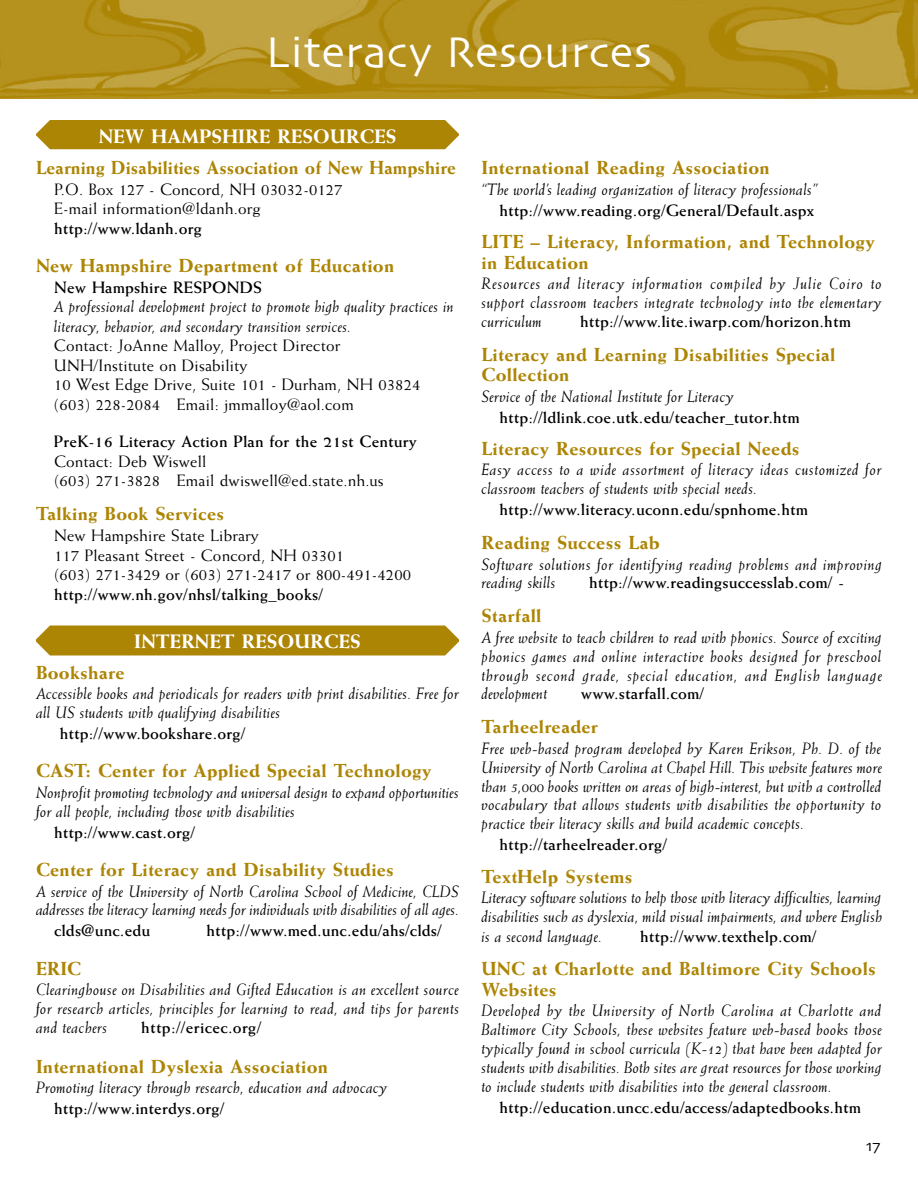
<style>
.page{position:relative;width:918px;height:1188px;background:#fff}
.page>*{position:absolute;margin:0;border:0;box-sizing:border-box;transform-origin:0 0}
.t1{font:45px "Skia CC";letter-spacing:.015em;color:#fff}
.t2{font:800 19.5px "Weiss";letter-spacing:.015em;color:#fff}
.t3{font:800 18.9px/20.4px "Weiss";letter-spacing:.015em;color:#ad8505}
.t4{font:800 18.9px "Weiss";letter-spacing:.015em;color:#ad8505;scale:.96 1}
.t5{font:italic 16.5px/18.9px "Weiss";letter-spacing:.01em;color:#000;text-align:justify}
.t6{font:700 16.5px "Weiss";letter-spacing:.01em;color:#000}
.t7{font:16.5px/19.5px "Weiss";letter-spacing:.01em;color:#000}
.t8{font:italic 16.5px/18.9px "Weiss";letter-spacing:.03em;color:#000}
.t9{font:16.5px "Skia CC";color:#000}
</style>
<div class="page">
<svg style="left:36px;top:625px;width:423px;height:31px"></svg>
<div style="left:36px;top:120px;width:423px;height:30px;background:#ad8505"></div>
<img style="left:0;top:0;width:918px;height:99px">
<h1 class="t1" style="left:266px;top:27px;width:388px">Literacy Resources</h1>
<p class="t2" style="left:99px;top:124px;width:299px">NEW HAMPSHIRE RESOURCES</p>
<p class="t4" style="left:36px;top:156px;width:439px">Learning Disabilities Association of New Hampshire</p>
<p class="t7" style="left:54px;top:179px;width:290px">P.O. Box 127 - Concord, NH 03032-0127<br>E-mail information@ldanh.org</p>
<p class="t6" style="left:54px;top:218px;width:149px">http://www.ldanh.org</p>
<p class="t3" style="left:36px;top:255px;width:360px">New Hampshire Department of Education</p>
<p class="t6" style="left:54px;top:278px;width:186px">New Hampshire RESPONDS</p>
<p class="t5" style="left:54px;top:297px;width:402px;line-height:19.5px">A professional development project to promote high quality practices in literacy, behavior, and secondary transition services.</p>
<p class="t7" style="left:54px;top:336px;width:368px">Contact: JoAnne Malloy, Project Director UNH/Institute on Disability<br>10 West Edge Drive, Suite 101 - Durham, NH 03824 (603) 228-2084 Email: jmmalloy@aol.com</p>
<p class="t6" style="left:54px;top:432px;width:364px">PreK-16 Literacy Action Plan for the 21st Century</p>
<p class="t7" style="left:54px;top:451px;width:331px">Contact: Deb Wiswell<br>(603) 271-3828 Email dwiswell@ed.state.nh.us</p>
<p class="t3" style="left:36px;top:503px;width:190px">Talking Book Services</p>
<p class="t7" style="left:54px;top:526px;width:359px">New Hampshire State Library<br>117 Pleasant Street - Concord, NH 03301<br>(603) 271-3429 or (603) 271-2417 or 800-491-4200</p>
<p class="t6" style="left:54px;top:584px;width:270px">http://www.nh.gov/nhsl/talking_books/</p>
<p class="t2" style="left:134px;top:629px;width:228px">INTERNET RESOURCES</p>
<p class="t3" style="left:36px;top:662px;width:90px">Bookshare</p>
<p class="t5" style="left:36px;top:684px;width:425px">Accessible books and periodicals for readers with print disabilities. Free for all US students with qualifying disabilities</p>
<p class="t6" style="left:60px;top:724px;width:187px">http://www.bookshare.org/</p>
<p class="t3" style="left:36px;top:760px;width:397px">CAST: Center for Applied Special Technology</p>
<p class="t5" style="left:36px;top:783px;width:425px">Nonprofit promoting technology and universal design to expand opportunities for all people, including those with disabilities</p>
<p class="t6" style="left:54px;top:822px;width:143px">http://www.cast.org/</p>
<p class="t3" style="left:36px;top:859px;width:360px">Center for Literacy and Disability Studies</p>
<p class="t5" style="left:36px;top:881px;width:425px">A service of the University of North Carolina School of Medicine, CLDS addresses the literacy learning needs for individuals with disabilities of all ages.</p>
<p class="t6" style="left:54px;top:921px;width:98px">clds@unc.edu</p>
<p class="t6" style="left:206px;top:921px;width:237px">http://www.med.unc.edu/ahs/clds/</p>
<p class="t3" style="left:36px;top:958px;width:47px">ERIC</p>
<p class="t5" style="left:36px;top:980px;width:425px">Clearinghouse on Disabilities and Gifted Education is an excellent source for research articles, principles for learning to read, and tips for parents and teachers</p>
<p class="t6" style="left:141px;top:1018px;width:122px">http://ericec.org/</p>
<p class="t3" style="left:36px;top:1056px;width:294px">International Dyslexia Association</p>
<p class="t5" style="left:36px;top:1078px;width:353px">Promoting literacy through research, education and advocacy</p>
<p class="t6" style="left:54px;top:1099px;width:172px">http://www.interdys.org/</p>
<p class="t3" style="left:482px;top:157px;width:290px">International Reading Association</p>
<p class="t5" style="left:482px;top:180px;width:338px">“The world’s leading organization of literacy professionals”</p>
<p class="t6" style="left:500px;top:200px;width:316px">http://www.reading.org/General/Default.aspx</p>
<p class="t3" style="left:482px;top:231px;width:395px">LITE – Literacy, Information, and Technology in Education</p>
<p class="t5" style="left:482px;top:274px;width:402px">Resources and literacy information compiled by Julie Coiro to support classroom teachers integrate technology into the elementary curriculum</p>
<p class="t6" style="left:580px;top:311px;width:272px">http://www.lite.iwarp.com/horizon.htm</p>
<p class="t3" style="left:482px;top:344px;width:356px">Literacy and Learning Disabilities Special<br>Collection</p>
<p class="t5" style="left:482px;top:386px;width:254px">Service of the National Institute for Literacy</p>
<p class="t6" style="left:500px;top:407px;width:302px">http://ldlink.coe.utk.edu/teacher_tutor.htm</p>
<p class="t3" style="left:482px;top:438px;width:319px">Literacy Resources for Special Needs</p>
<p class="t8" style="left:482px;top:460px;width:402px">Easy access to a wide assortment of literacy ideas customized for classroom teachers of students with special needs.</p>
<p class="t6" style="left:500px;top:500px;width:310px">http://www.literacy.uconn.edu/spnhome.htm</p>
<p class="t3" style="left:482px;top:532px;width:180px">Reading Success Lab</p>
<p class="t5" style="left:482px;top:554px;width:402px">Software solutions for identifying reading problems and improving reading skills</p>
<p class="t6" style="left:589px;top:573px;width:256px">http://www.readingsuccesslab.com/ -</p>
<p class="t3" style="left:482px;top:605px;width:62px">Starfall</p>
<p class="t5" style="left:482px;top:628px;width:402px">A free website to teach children to read with phonics. Source of exciting phonics games and online interactive books designed for preschool through second grade, special education, and English language development</p>
<p class="t6" style="left:581px;top:684px;width:125px">www.starfall.com/</p>
<p class="t3" style="left:482px;top:716px;width:118px">Tarheelreader</p>
<p class="t5" style="left:482px;top:739px;width:402px">Free web-based program developed by Karen Erikson, Ph. D. of the University of North Carolina at Chapel Hill. This website features more than 5,000 books written on areas of high-interest, but with a controlled vocabulary that allows students with disabilities the opportunity to practice their literacy skills and build academic concepts.</p>
<p class="t6" style="left:500px;top:835px;width:169px">http://tarheelreader.org/</p>
<p class="t3" style="left:482px;top:866px;width:152px">TextHelp Systems</p>
<p class="t5" style="left:482px;top:888px;width:402px">Literacy software solutions to help those with literacy difficulties, learning disabilities such as dyslexia, mild visual impairments, and where English is a second language.</p>
<p class="t6" style="left:640px;top:926px;width:178px">http://www.texthelp.com/</p>
<p class="t3" style="left:482px;top:958px;width:396px">UNC at Charlotte and Baltimore City Schools<br>Websites</p>
<p class="t5" style="left:482px;top:1001px;width:402px">Developed by the University of North Carolina at Charlotte and Baltimore City Schools, these websites feature web-based books those typically found in school curricula (K-12) that have been adapted for students with disabilities. Both sites are great resources for those working to include students with disabilities into the general classroom.</p>
<p class="t6" style="left:500px;top:1097px;width:363px">http://education.uncc.edu/access/adaptedbooks.htm</p>
<p class="t9" style="left:866px;top:1136px;width:16px">17</p>
</div>
